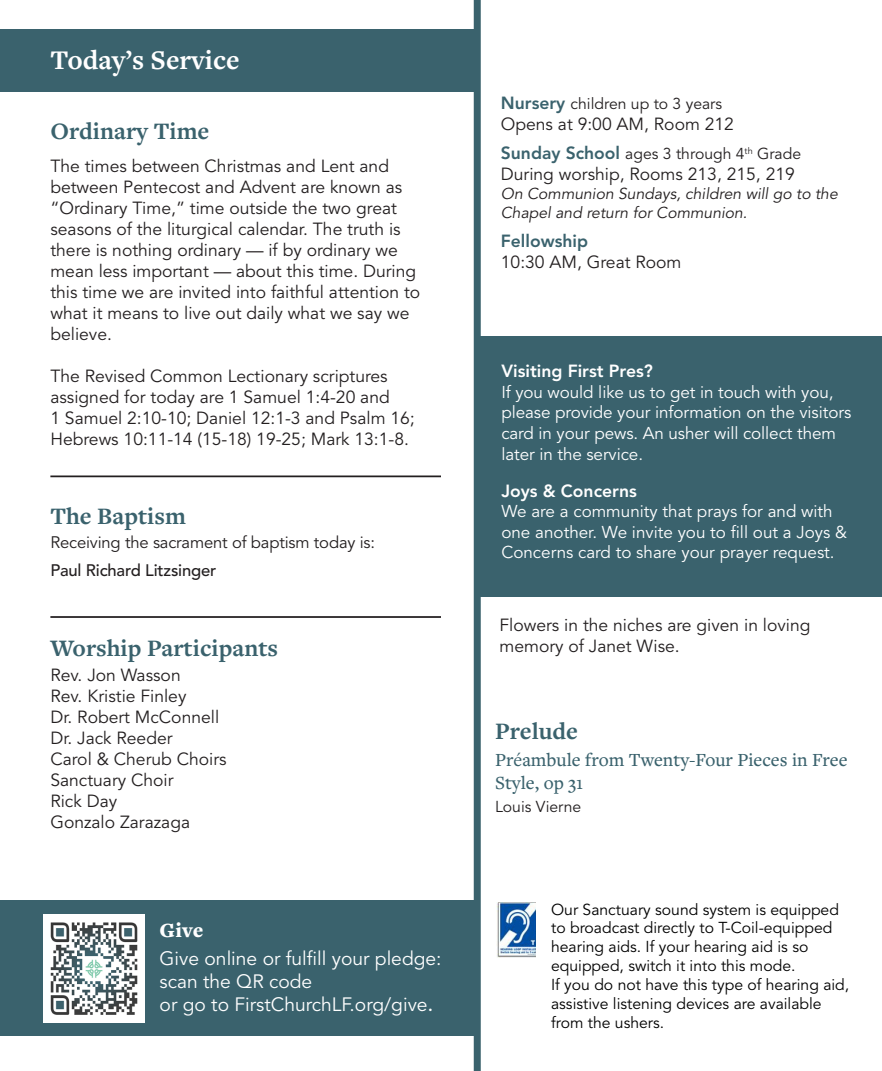
<style>
.page{position:relative;width:882px;height:1071px;background:#fff}
.page>*{position:absolute;margin:0;border:0;box-sizing:border-box;transform-origin:0 0}
.page_heading{font:700 28px "Freight Text Pro";color:#fff}
.liturgy_heading{font:700 24.5px "Freight Text Pro";color:#3a626d}
.liturgy_heading-2{font:900 21px "Freight Text Pro";color:#fff}
.t1{font:19.25px/23.1px "Avenir LT Std";color:#fff}
.liturgy_heading-3{font:500 19.25px/23.1px "Freight Text Pro";color:#3a626d}
.Announcement_body{font:17.5px/21px "Avenir LT Std";color:#231f20}
.Announcement_body-2{font:800 17.5px "Avenir LT Std";color:#fff}
.t2{font:17.15px/20.7px "Avenir LT Std";letter-spacing:-.005em;color:#fff}
.Announcement_body-3{font:16.62px "Avenir LT Std";letter-spacing:-.01em;color:#231f20}
.Announcement_body-4{font:500 16.62px "Avenir LT Std";letter-spacing:-.01em;color:#231f20}
.Music_Words_-_leader{font:15.75px/18.9px "Avenir LT Std";color:#000}
.Announcement_body-5{font:15.75px "Avenir LT Std";color:#231f20}
.Announcement_body-6{font:italic 15.75px/18.9px "Avenir LT Std";color:#231f20}
.s1{font-weight:500}
.s2{font-weight:800;font-size:17.5px;color:#3a626d}
.s3{font-weight:800;color:#3a626d}
.s4{font-weight:400}
</style>
<div class="page">
<div style="left:0;top:29px;width:478px;height:63px;background:#3a626d"></div>
<div style="left:0;top:901px;width:478px;height:135px;background:#3a626d"></div>
<img style="left:44px;top:915px;width:100px;height:107px">
<div style="left:474px;top:0;width:7px;height:1071px;background:#3a626d"></div>
<div style="left:479px;top:336px;width:402px;height:260px;background:#3a626d"></div>
<img style="left:496px;top:903px;width:40px;height:55px">
<hr style="left:50px;top:476px;width:391px;height:1px;background:#231f20">
<hr style="left:50px;top:616px;width:391px;height:2px;background:#231f20">
<p class="page_heading" style="left:50px;top:41px;width:191px">Today’s Service</p>
<p class="liturgy_heading" style="left:50px;top:115px;width:160px">Ordinary Time</p>
<p class="Announcement_body" style="left:50px;top:156px;width:371px">The times between Christmas and Lent and between Pentecost and Advent are known as “Ordinary Time,” time outside the two great seasons of the liturgical calendar. The truth is there is nothing ordinary — if by ordinary we mean less important — about this time. During this time we are invited into faithful attention to what it means to live out daily what we say we believe.</p>
<p class="Announcement_body" style="left:50px;top:366px;width:366px">The Revised Common Lectionary scriptures assigned for today are 1 Samuel 1:4-20 and<br>1 Samuel 2:10-10; Daniel 12:1-3 and Psalm 16; Hebrews 10:11-14 (15-18) 19-25; Mark 13:1-8.</p>
<p class="liturgy_heading" style="left:50px;top:500px;width:137px">The Baptism</p>
<p class="Announcement_body-3" style="left:50px;top:533px;width:326px">Receiving the sacrament of baptism today is:</p>
<p class="Announcement_body-4" style="left:50px;top:561px;width:167px">Paul Richard Litzsinger</p>
<p class="liturgy_heading" style="left:50px;top:632px;width:229px">Worship Participants</p>
<p class="Announcement_body" style="left:50px;top:665px;width:132px">Rev. Jon Wasson</p>
<p class="Announcement_body" style="left:50px;top:686px;width:138px">Rev. Kristie Finley</p>
<p class="Announcement_body" style="left:50px;top:707px;width:170px">Dr. Robert McConnell</p>
<p class="Announcement_body" style="left:50px;top:728px;width:124px">Dr. Jack Reeder</p>
<p class="Announcement_body" style="left:50px;top:749px;width:178px">Carol &amp; Cherub Choirs</p>
<p class="Announcement_body" style="left:50px;top:770px;width:125px">Sanctuary Choir</p>
<p class="Announcement_body" style="left:50px;top:791px;width:68px">Rick Day</p>
<p class="Announcement_body" style="left:50px;top:812px;width:141px">Gonzalo Zarazaga</p>
<p class="liturgy_heading-2" style="left:160px;top:916px;width:45px">Give</p>
<p class="t1" style="left:160px;top:947px;width:283px">Give online or fulfill your pledge: scan the QR code<br>or go to FirstChurchLF.org/give<span class="s1">.</span></p>
<p class="Announcement_body-5" style="left:501px;top:94px;width:223px"><span class="s2">Nursery</span> children up to 3 years</p>
<p class="Announcement_body" style="left:501px;top:114px;width:235px">Opens at 9:00 AM, Room 212</p>
<p class="Announcement_body-5" style="left:501px;top:144px;width:302px"><span class="s2">Sunday School</span> ages 3 through 4<sup>th</sup> Grade</p>
<p class="Announcement_body" style="left:501px;top:164px;width:296px">During worship, Rooms 213, 215, 219</p>
<p class="Announcement_body-6" style="left:501px;top:184px;width:338px">On Communion Sundays, children will go to the<br>Chapel and return for Communion.</p>
<p class="Announcement_body" style="left:501px;top:231px;width:182px"><span class="s3">Fellowship<br></span>10:30 AM, Great Room</p>
<p class="Announcement_body-2" style="left:501px;top:361px;width:153px">Visiting First Pres?</p>
<p class="t2" style="left:501px;top:382px;width:351px">If you would like us to get in touch with you, please provide your information on the visitors card in your pews. An usher will collect them later in the service.</p>
<p class="Announcement_body-2" style="left:501px;top:480px;width:137px">Joys &amp; Concerns</p>
<p class="t2" style="left:501px;top:501px;width:347px">We are a community that prays for and with one another. We invite you to fill out a Joys &amp;<br>Concerns card to share your prayer request.</p>
<p class="Announcement_body" style="left:499px;top:615px;width:313px">Flowers in the niches are given in loving memory of Janet Wise.</p>
<p class="liturgy_heading" style="left:495px;top:715px;width:85px">Prelude</p>
<p class="liturgy_heading-3" style="left:495px;top:748px;width:354px">Pr<span class="s4">é</span>ambule from Twenty-Four Pieces in Free<br>Style, op 31</p>
<p class="Announcement_body-5" style="left:495px;top:798px;width:88px">Louis Vierne</p>
<p class="Music_Words_-_leader" style="left:551px;top:900px;width:300px">Our Sanctuary sound system is equipped to broadcast directly to T-Coil-equipped hearing aids. If your hearing aid is so equipped, switch it into this mode.<br>If you do not have this type of hearing aid, assistive listening devices are available from the ushers.</p>
</div>
